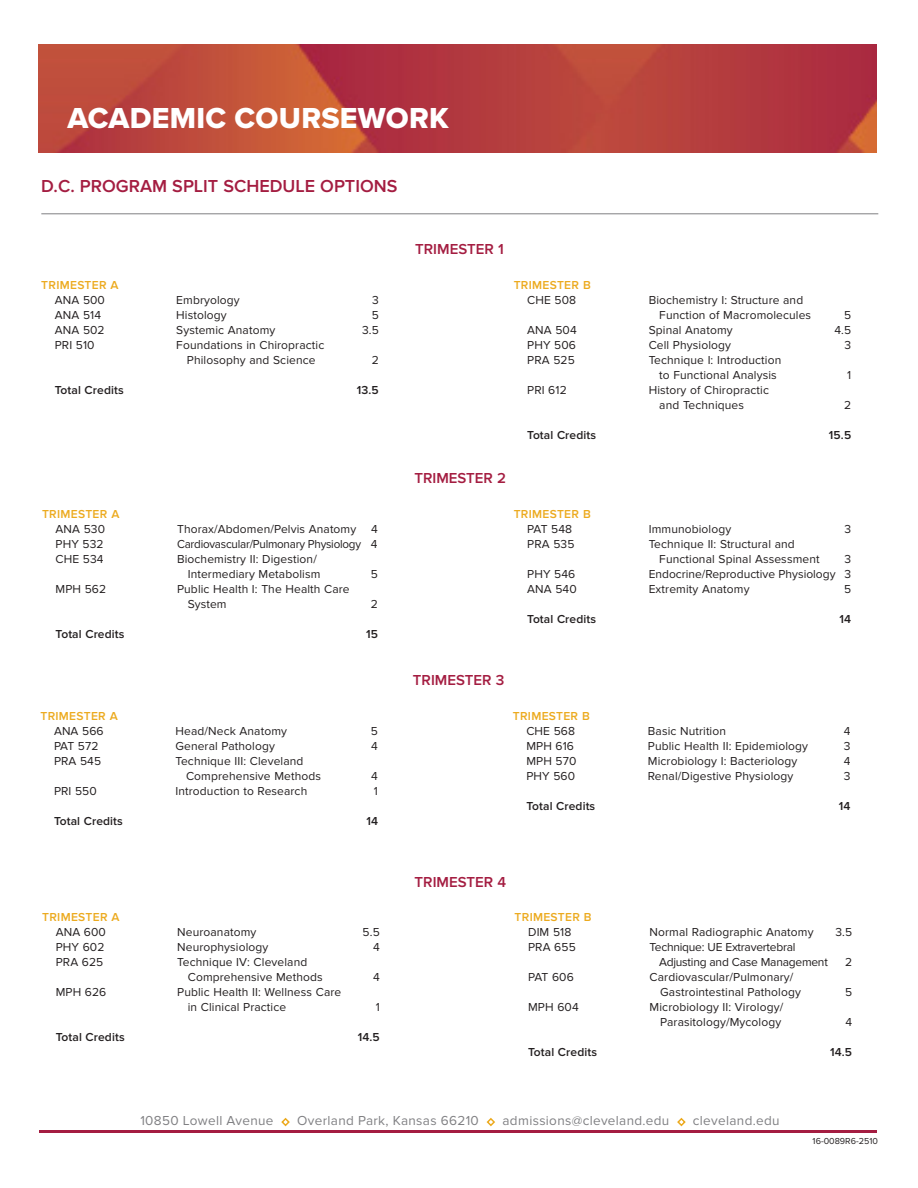
<style>
.page{position:relative;width:918px;height:1188px;background:#fff}
.page>*{position:absolute;margin:0;border:0;box-sizing:border-box;transform-origin:0 0}
.t1{font:30px "Proxima Nova Extrabld";letter-spacing:.01em;color:#fff}
.t2{font:600 18px "Proxima Nova";color:#a41d41}
.t3{font:600 15px "Proxima Nova";color:#a41d41}
.t4{font:13.5px "Proxima Nova";letter-spacing:.025em;color:#808083}
.t5{font:12px/15px "Proxima Nova";letter-spacing:.01em;color:#231f20}
.t6{font:600 12px "Proxima Nova";letter-spacing:.01em;color:#231f20}
.t7{font:12px "Proxima Nova";letter-spacing:-.02em;color:#231f20}
.t8{font:600 12px "Proxima Nova";letter-spacing:.025em;color:#ecaa1f}
.t9{font:9px "Proxima Nova";color:#231f20}
</style>
<div class="page">
<img style="left:39px;top:44px;width:838px;height:108px">
<hr style="left:41px;top:213px;width:837px;height:1px;background:#808083">
<hr style="left:39px;top:1131px;width:838px;height:2px;background:#a41d41">
<p class="t1" style="left:68px;top:96px;width:383px">ACADEMIC COURSEWORK</p>
<p class="t2" style="left:41px;top:176px;width:358px">D.C. PROGRAM SPLIT SCHEDULE OPTIONS</p>
<p class="t8" style="left:41px;top:278px;width:79px">TRIMESTER A</p>
<p class="t5" style="left:55px;top:293px;width:52px">ANA 500</p>
<p class="t5" style="left:176px;top:293px;width:65px">Embryology</p>
<p class="t5" style="left:372px;top:293px;width:8px">3</p>
<p class="t5" style="left:55px;top:308px;width:48px">ANA 514</p>
<p class="t5" style="left:176px;top:308px;width:52px">Histology</p>
<p class="t5" style="left:372px;top:308px;width:9px">5</p>
<p class="t5" style="left:55px;top:323px;width:51px">ANA 502</p>
<p class="t5" style="left:176px;top:323px;width:101px">Systemic Anatomy</p>
<p class="t5" style="left:362px;top:323px;width:18px">3.5</p>
<p class="t5" style="left:55px;top:338px;width:41px">PRI 510</p>
<p class="t5" style="left:176px;top:338px;width:149px;text-align:center">Foundations in Chiropractic<br>Philosophy and Science</p>
<p class="t5" style="left:372px;top:353px;width:9px">2</p>
<p class="t6" style="left:55px;top:383px;width:70px">Total Credits</p>
<p class="t6" style="left:357px;top:383px;width:23px">13.5</p>
<p class="t8" style="left:42px;top:507px;width:79px">TRIMESTER A</p>
<p class="t5" style="left:56px;top:521px;width:51px">ANA 530</p>
<p class="t5" style="left:177px;top:521px;width:202px">Thorax/Abdomen/Pelvis Anatomy 4</p>
<p class="t5" style="left:56px;top:536px;width:50px">PHY 532</p>
<p class="t7" style="left:177px;top:537px;width:202px">Cardiovascular/Pulmonary Physiology 4</p>
<p class="t5" style="left:56px;top:551px;width:50px">CHE 534</p>
<p class="t5" style="left:177px;top:551px;width:141px">Biochemistry II: Digestion/</p>
<p class="t5" style="left:188px;top:566px;width:134px">Intermediary Metabolism</p>
<p class="t5" style="left:371px;top:566px;width:9px">5</p>
<p class="t5" style="left:56px;top:581px;width:52px">MPH 562</p>
<p class="t5" style="left:188px;top:581px;width:164px;text-indent:-11px">Public Health I: The Health Care<br>System</p>
<p class="t5" style="left:371px;top:596px;width:9px">2</p>
<p class="t6" style="left:56px;top:627px;width:70px">Total Credits</p>
<p class="t6" style="left:366px;top:627px;width:13px">15</p>
<p class="t8" style="left:40px;top:709px;width:79px">TRIMESTER A</p>
<p class="t5" style="left:54px;top:723px;width:51px">ANA 566</p>
<p class="t5" style="left:176px;top:723px;width:113px">Head/Neck Anatomy</p>
<p class="t5" style="left:371px;top:723px;width:9px">5</p>
<p class="t5" style="left:54px;top:738px;width:46px">PAT 572</p>
<p class="t5" style="left:176px;top:738px;width:101px">General Pathology</p>
<p class="t5" style="left:371px;top:738px;width:8px">4</p>
<p class="t5" style="left:54px;top:753px;width:49px">PRA 545</p>
<p class="t5" style="left:186px;top:753px;width:136px;text-indent:-11px">Technique III: Cleveland<br>Comprehensive Methods</p>
<p class="t5" style="left:371px;top:768px;width:8px">4</p>
<p class="t5" style="left:54px;top:783px;width:44px">PRI 550</p>
<p class="t5" style="left:176px;top:783px;width:133px">Introduction to Research</p>
<p class="t5" style="left:374px;top:783px;width:6px">1</p>
<p class="t6" style="left:54px;top:814px;width:70px">Total Credits</p>
<p class="t6" style="left:366px;top:814px;width:13px">14</p>
<p class="t3" style="left:415px;top:241px;width:90px">TRIMESTER 1</p>
<p class="t8" style="left:514px;top:278px;width:79px">TRIMESTER B</p>
<p class="t5" style="left:527px;top:293px;width:51px">CHE 508</p>
<p class="t5" style="left:649px;top:293px;width:156px">Biochemistry I: Structure and</p>
<p class="t5" style="left:659px;top:308px;width:153px">Function of Macromolecules</p>
<p class="t5" style="left:844px;top:308px;width:9px">5</p>
<p class="t5" style="left:527px;top:323px;width:51px">ANA 504</p>
<p class="t5" style="left:649px;top:323px;width:86px">Spinal Anatomy</p>
<p class="t5" style="left:834px;top:323px;width:18px">4.5</p>
<p class="t5" style="left:527px;top:338px;width:50px">PHY 506</p>
<p class="t5" style="left:649px;top:338px;width:84px">Cell Physiology</p>
<p class="t5" style="left:845px;top:338px;width:8px">3</p>
<p class="t5" style="left:527px;top:353px;width:49px">PRA 525</p>
<p class="t5" style="left:649px;top:353px;width:134px;text-align:center">Technique I: Introduction to Functional Analysis</p>
<p class="t5" style="left:847px;top:368px;width:6px">1</p>
<p class="t5" style="left:527px;top:383px;width:41px">PRI 612</p>
<p class="t5" style="left:649px;top:383px;width:122px">History of Chiropractic</p>
<p class="t5" style="left:659px;top:398px;width:86px">and Techniques</p>
<p class="t5" style="left:844px;top:398px;width:9px">2</p>
<p class="t6" style="left:527px;top:428px;width:70px">Total Credits</p>
<p class="t6" style="left:829px;top:428px;width:24px">15.5</p>
<p class="t3" style="left:414px;top:470px;width:93px">TRIMESTER 2</p>
<p class="t8" style="left:514px;top:507px;width:79px">TRIMESTER B</p>
<p class="t5" style="left:527px;top:521px;width:46px">PAT 548</p>
<p class="t5" style="left:649px;top:521px;width:84px">Immunobiology</p>
<p class="t5" style="left:845px;top:521px;width:8px">3</p>
<p class="t5" style="left:527px;top:536px;width:49px">PRA 535</p>
<p class="t5" style="left:659px;top:536px;width:162px;text-indent:-11px">Technique II: Structural and<br>Functional Spinal Assessment</p>
<p class="t5" style="left:844px;top:551px;width:8px">3</p>
<p class="t5" style="left:527px;top:566px;width:50px">PHY 546</p>
<p class="t5" style="left:649px;top:566px;width:204px">Endocrine/Reproductive Physiology 3</p>
<p class="t5" style="left:527px;top:581px;width:51px">ANA 540</p>
<p class="t5" style="left:649px;top:581px;width:102px">Extremity Anatomy</p>
<p class="t5" style="left:844px;top:581px;width:9px">5</p>
<p class="t6" style="left:527px;top:612px;width:70px">Total Credits</p>
<p class="t6" style="left:840px;top:612px;width:13px">14</p>
<p class="t3" style="left:413px;top:672px;width:93px">TRIMESTER 3</p>
<p class="t8" style="left:513px;top:709px;width:79px">TRIMESTER B</p>
<p class="t5" style="left:526px;top:723px;width:50px">CHE 568</p>
<p class="t5" style="left:648px;top:723px;width:80px">Basic Nutrition</p>
<p class="t5" style="left:844px;top:723px;width:8px">4</p>
<p class="t5" style="left:526px;top:738px;width:49px">MPH 616</p>
<p class="t5" style="left:648px;top:738px;width:162px">Public Health II: Epidemiology</p>
<p class="t5" style="left:844px;top:738px;width:8px">3</p>
<p class="t5" style="left:526px;top:753px;width:52px">MPH 570</p>
<p class="t5" style="left:648px;top:753px;width:151px">Microbiology I: Bacteriology</p>
<p class="t5" style="left:844px;top:753px;width:8px">4</p>
<p class="t5" style="left:526px;top:768px;width:50px">PHY 560</p>
<p class="t5" style="left:648px;top:768px;width:147px">Renal/Digestive Physiology</p>
<p class="t5" style="left:844px;top:768px;width:8px">3</p>
<p class="t6" style="left:526px;top:799px;width:70px">Total Credits</p>
<p class="t6" style="left:839px;top:799px;width:13px">14</p>
<p class="t8" style="left:42px;top:911px;width:79px">TRIMESTER A</p>
<p class="t5" style="left:56px;top:925px;width:52px">ANA 600</p>
<p class="t5" style="left:177px;top:925px;width:81px">Neuroanatomy</p>
<p class="t5" style="left:363px;top:925px;width:19px">5.5</p>
<p class="t5" style="left:56px;top:940px;width:50px">PHY 602</p>
<p class="t5" style="left:177px;top:940px;width:93px">Neurophysiology</p>
<p class="t5" style="left:373px;top:940px;width:8px">4</p>
<p class="t5" style="left:56px;top:955px;width:49px">PRA 625</p>
<p class="t5" style="left:188px;top:955px;width:136px;text-indent:-11px">Technique IV: Cleveland<br>Comprehensive Methods</p>
<p class="t5" style="left:373px;top:970px;width:8px">4</p>
<p class="t5" style="left:56px;top:985px;width:52px">MPH 626</p>
<p class="t5" style="left:177px;top:985px;width:166px">Public Health II: Wellness Care</p>
<p class="t5" style="left:188px;top:1000px;width:100px">in Clinical Practice</p>
<p class="t5" style="left:376px;top:1000px;width:6px">1</p>
<p class="t6" style="left:56px;top:1031px;width:70px">Total Credits</p>
<p class="t6" style="left:358px;top:1031px;width:24px">14.5</p>
<p class="t3" style="left:415px;top:874px;width:93px">TRIMESTER 4</p>
<p class="t8" style="left:515px;top:911px;width:79px">TRIMESTER B</p>
<p class="t5" style="left:528px;top:925px;width:45px">DIM 518</p>
<p class="t5" style="left:650px;top:925px;width:165px">Normal Radiographic Anatomy</p>
<p class="t5" style="left:835px;top:925px;width:18px">3.5</p>
<p class="t5" style="left:528px;top:940px;width:49px">PRA 655</p>
<p class="t7" style="left:650px;top:941px;width:147px">Technique: UE Extravertebral</p>
<p class="t7" style="left:659px;top:956px;width:170px">Adjusting and Case Management</p>
<p class="t5" style="left:845px;top:955px;width:9px">2</p>
<p class="t5" style="left:528px;top:970px;width:47px">PAT 606</p>
<p class="t5" style="left:660px;top:970px;width:142px;text-indent:-11px">Cardiovascular/Pulmonary/<br>Gastrointestinal Pathology</p>
<p class="t5" style="left:845px;top:985px;width:9px">5</p>
<p class="t5" style="left:528px;top:1000px;width:52px">MPH 604</p>
<p class="t5" style="left:650px;top:1000px;width:135px;text-align:right">Microbiology II: Virology/<br>Parasitology/Mycology</p>
<p class="t5" style="left:845px;top:1015px;width:8px">4</p>
<p class="t6" style="left:528px;top:1046px;width:70px">Total Credits</p>
<p class="t6" style="left:830px;top:1046px;width:24px">14.5</p>
<p class="t4" style="left:140px;top:1113px;width:135px">10850 Lowell Avenue</p>
<p class="t4" style="left:297px;top:1113px;width:183px">Overland Park, Kansas 66210</p>
<p class="t4" style="left:503px;top:1113px;width:168px">admissions@cleveland.edu</p>
<p class="t4" style="left:693px;top:1113px;width:88px">cleveland.edu</p>
<p class="t9" style="left:813px;top:1136px;width:67px">16-0089R6-2510</p>
</div>
